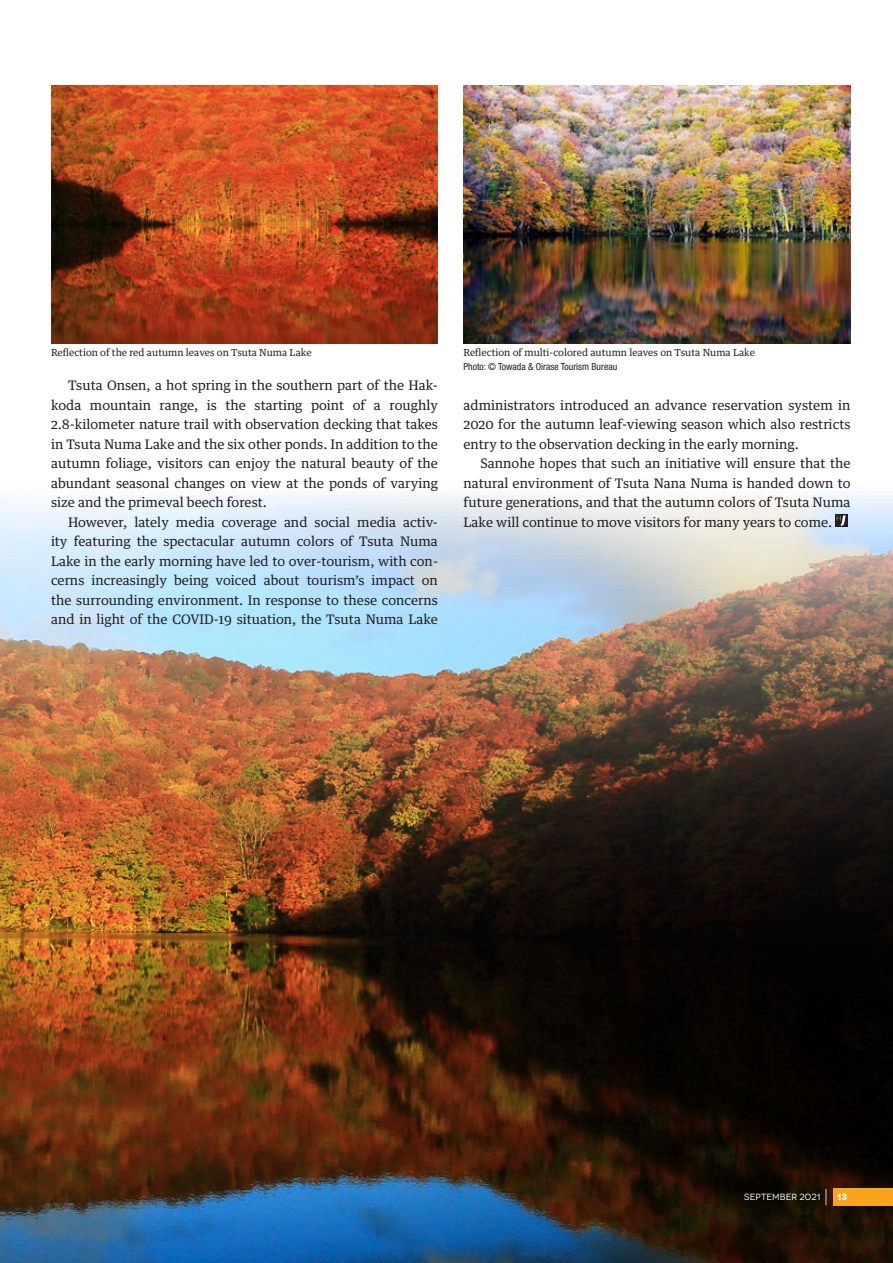
<style>
.page{position:relative;width:893px;height:1263px;background:#fff}
.page>*{position:absolute;margin:0;border:0;box-sizing:border-box;transform-origin:0 0}
.t1{font:13.2px/19.5px "Guardian Text Egyp";color:#231f20;text-align:justify}
.t2{font:9.75px "Guardian Text Egyp";color:#231f20}
.t3{font:condensed 9.75px "Helvetica Neue LT Pro";color:#231f20}
.t4{font:9px "Novecentowide";letter-spacing:.02em;color:#fff}
.s1{font-weight:300;font-size:19.5px}
.s2{font-weight:700}
</style>
<div class="page">
<img style="left:0;top:213px;width:893px;height:1050px">
<div style="left:833px;top:1188px;width:60px;height:18px;background:#f9a51b"></div>
<svg style="left:835px;top:514px;width:12px;height:13px"></svg>
<svg style="left:837px;top:515px;width:9px;height:11px"></svg>
<img style="left:51px;top:85px;width:387px;height:258px">
<img style="left:463px;top:85px;width:387px;height:258px">
<p class="t2" style="left:51px;top:345px;width:262px">Reflection of the red autumn leaves on Tsuta Numa Lake</p>
<p class="t2" style="left:463px;top:345px;width:293px">Reflection of multi-colored autumn leaves on Tsuta Numa Lake</p>
<p class="t3" style="left:463px;top:361px;width:155px">Photo: © Towada &amp; Oirase Tourism Bureau</p>
<p class="t1" style="left:51px;top:374px;width:388px;text-indent:17px">Tsuta Onsen, a hot spring in the southern part of the Hak&shy;koda mountain range, is the starting point of a roughly 2.8-kilometer nature trail with observation decking that takes in Tsuta Numa Lake and the six other ponds. In addition to the autumn foliage, visitors can enjoy the natural beauty of the abundant seasonal changes on view at the ponds of varying size and the primeval beech forest.</p>
<p class="t1" style="left:51px;top:511px;width:388px;text-indent:17px">However, lately media coverage and social media activ&shy;ity featuring the spectacular autumn colors of Tsuta Numa Lake in the early morning have led to over-tourism, with con&shy;cerns increasingly being voiced about tourism’s impact on the surrounding environment. In response to these concerns and in light of the COVID-19 situation, the Tsuta Numa Lake</p>
<p class="t1" style="left:463px;top:394px;width:388px">administrators introduced an advance reservation system in 2020 for the autumn leaf-viewing season which also restricts entry to the observation decking in the early morning.</p>
<p class="t1" style="left:463px;top:452px;width:388px;text-indent:17px">Sannohe hopes that such an initiative will ensure that the natural environment of Tsuta Nana Numa is handed down to future generations, and that the autumn colors of Tsuta Numa Lake will continue to move visitors for many years to come.</p>
<p class="t4" style="left:744px;top:1192px;width:104px">SEPTEMBER 2021 <span class="s1">|</span> <span class="s2">13</span></p>
</div>
